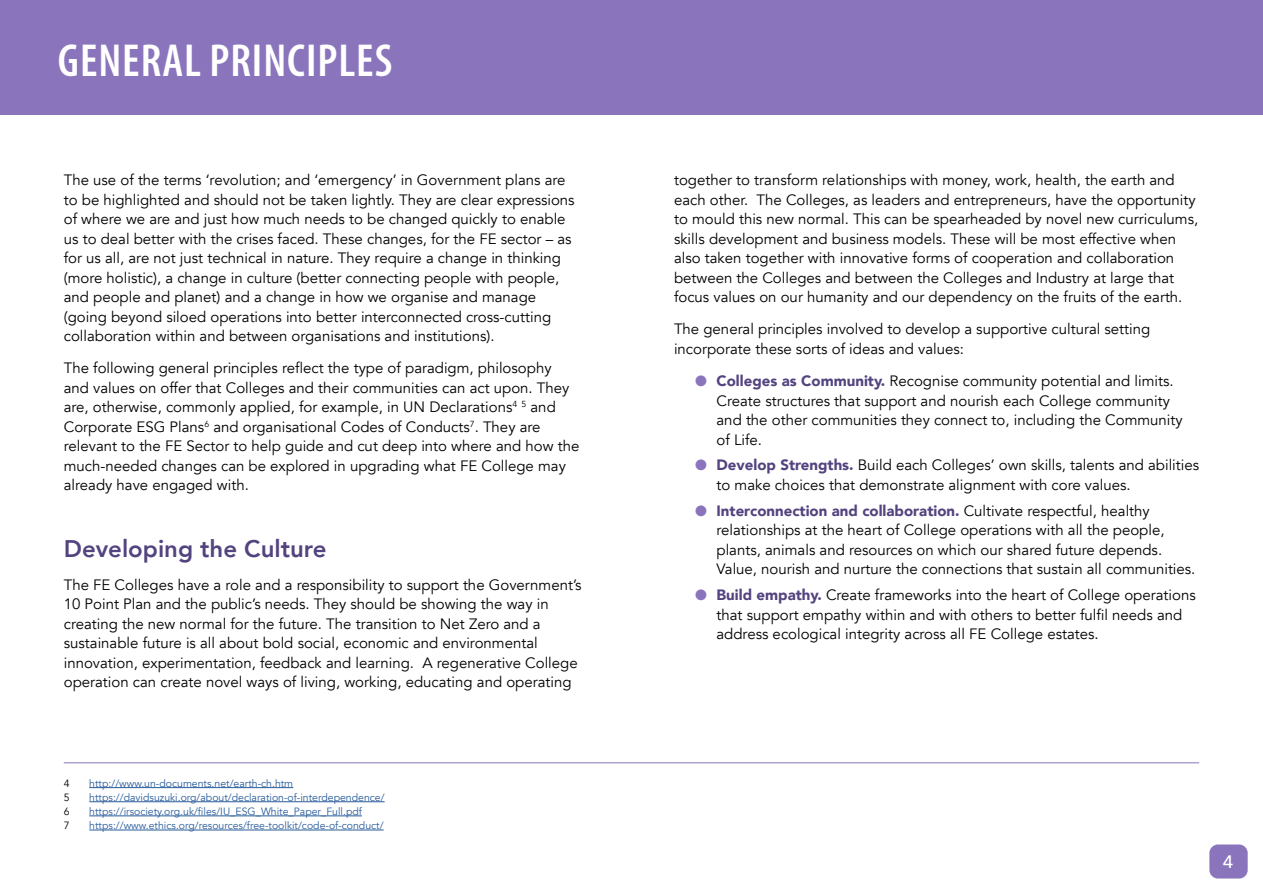
<style>
.page{position:relative;width:1263px;height:893px;background:#fff}
.page>*{position:absolute;margin:0;border:0;box-sizing:border-box;transform-origin:0 0}
.t1{font:600 condensed 46.5px "Myriad Pro";letter-spacing:.02em;color:#fff}
.t2{font:800 24px "Avenir";color:#53437f}
.t3{font:500 18px "Avenir Next";color:#fff}
.t4{font:15px/19.5px "Avenir";color:#000}
.t5{font:10.5px "Avenir";color:#275b9b}
.t6{font:10.5px "Avenir";color:#000}
.s1{color:#8a75bd}
.s2{font-weight:900;color:#53437f}
</style>
<div class="page">
<div style="left:1209px;top:844px;width:39px;height:34px;background:#8a75bd;border-radius:9px"></div>
<div style="left:0;top:0;width:1263px;height:115px;background:#8a75bd"></div>
<hr style="left:64px;top:763px;width:1135px;height:1px;background:#8a75bd">
<hr style="left:89px;top:787px;width:204px;height:1px;background:#275b9b">
<hr style="left:89px;top:801px;width:296px;height:1px;background:#275b9b">
<hr style="left:89px;top:816px;width:273px;height:1px;background:#275b9b">
<hr style="left:89px;top:830px;width:295px;height:1px;background:#275b9b">
<h1 class="t1" style="left:58px;top:32px;width:336px">GENERAL PRINCIPLES</h1>
<p class="t4" style="left:64px;top:170px;width:512px">The use of the terms ‘revolution; and ‘emergency’ in Government plans are to be highlighted and should not be taken lightly. They are clear expressions of where we are and just how much needs to be changed quickly to enable us to deal better with the crises faced. These changes, for the FE sector – as for us all, are not just technical in nature. They require a change in thinking (more holistic), a change in culture (better connecting people with people, and people and planet) and a change in how we organise and manage (going beyond siloed operations into better interconnected cross-cutting collaboration within and between organisations and institutions).</p>
<p class="t4" style="left:64px;top:359px;width:517px">The following general principles reflect the type of paradigm, philosophy and values on offer that Colleges and their communities can act upon. They are, otherwise, commonly applied, for example, in UN Declarations<sup>4</sup> <sup>5</sup> and Corporate ESG Plans<sup>6</sup> and organisational Codes of Conducts<sup>7</sup>. They are relevant to the FE Sector to help guide and cut deep into where and how the much-needed changes can be explored in upgrading what FE College may already have engaged with.</p>
<h2 class="t2" style="left:64px;top:530px;width:264px">Developing the Culture</h2>
<p class="t4" style="left:64px;top:575px;width:519px">The FE Colleges have a role and a responsibility to support the Government’s 10 Point Plan and the public’s needs. They should be showing the way in creating the new normal for the future. The transition to Net Zero and a sustainable future is all about bold social, economic and environmental innovation, experimentation, feedback and learning. A regenerative College operation can create novel ways of living, working, educating and operating</p>
<p class="t6" style="left:64px;top:777px;width:7px">4</p>
<p class="t5" style="left:89px;top:777px;width:205px">http://www.un-documents.net/earth-ch.htm</p>
<p class="t6" style="left:64px;top:791px;width:7px">5</p>
<p class="t5" style="left:89px;top:791px;width:297px">https://davidsuzuki.org/about/declaration-of-interdependence/</p>
<p class="t6" style="left:64px;top:805px;width:7px">6</p>
<p class="t5" style="left:89px;top:805px;width:274px">https://irsociety.org.uk/files/IU_ESG_White_Paper_Full.pdf</p>
<p class="t6" style="left:64px;top:819px;width:7px">7</p>
<p class="t5" style="left:89px;top:819px;width:296px">https://www.ethics.org/resources/free-toolkit/code-of-conduct/</p>
<p class="t4" style="left:674px;top:170px;width:526px">together to transform relationships with money, work, health, the earth and each other. The Colleges, as leaders and entrepreneurs, have the opportunity to mould this new normal. This can be spearheaded by novel new curriculums, skills development and business models. These will be most effective when also taken together with innovative forms of cooperation and collaboration between the Colleges and between the Colleges and Industry at large that focus values on our humanity and our dependency on the fruits of the earth.</p>
<p class="t4" style="left:674px;top:320px;width:478px">The general principles involved to develop a supportive cultural setting incorporate these sorts of ideas and values:</p>
<p class="t4" style="left:716px;top:371px;width:468px;text-indent:-21px"><span class="s1">●</span> <span class="s2">Colleges as Community.</span> Recognise community potential and limits.<br>Create structures that support and nourish each College community and the other communities they connect to, including the Community of Life.</p>
<p class="t4" style="left:716px;top:456px;width:484px;text-indent:-21px"><span class="s1">●</span> <span class="s2">Develop Strengths.</span> Build each Colleges’ own skills, talents and abilities to make choices that demonstrate alignment with core values.</p>
<p class="t4" style="left:716px;top:501px;width:480px;text-indent:-21px"><span class="s1">●</span> <span class="s2">Interconnection and collaboration.</span> Cultivate respectful, healthy relationships at the heart of College operations with all the people, plants, animals and resources on which our shared future depends.<br>Value, nourish and nurture the connections that sustain all communities.</p>
<p class="t4" style="left:716px;top:586px;width:481px;text-indent:-21px"><span class="s1">●</span> <span class="s2">Build empathy.</span> Create frameworks into the heart of College operations that support empathy within and with others to better fulfil needs and address ecological integrity across all FE College estates.</p>
<p class="t3" style="left:1223px;top:846px;width:12px">4</p>
</div>
